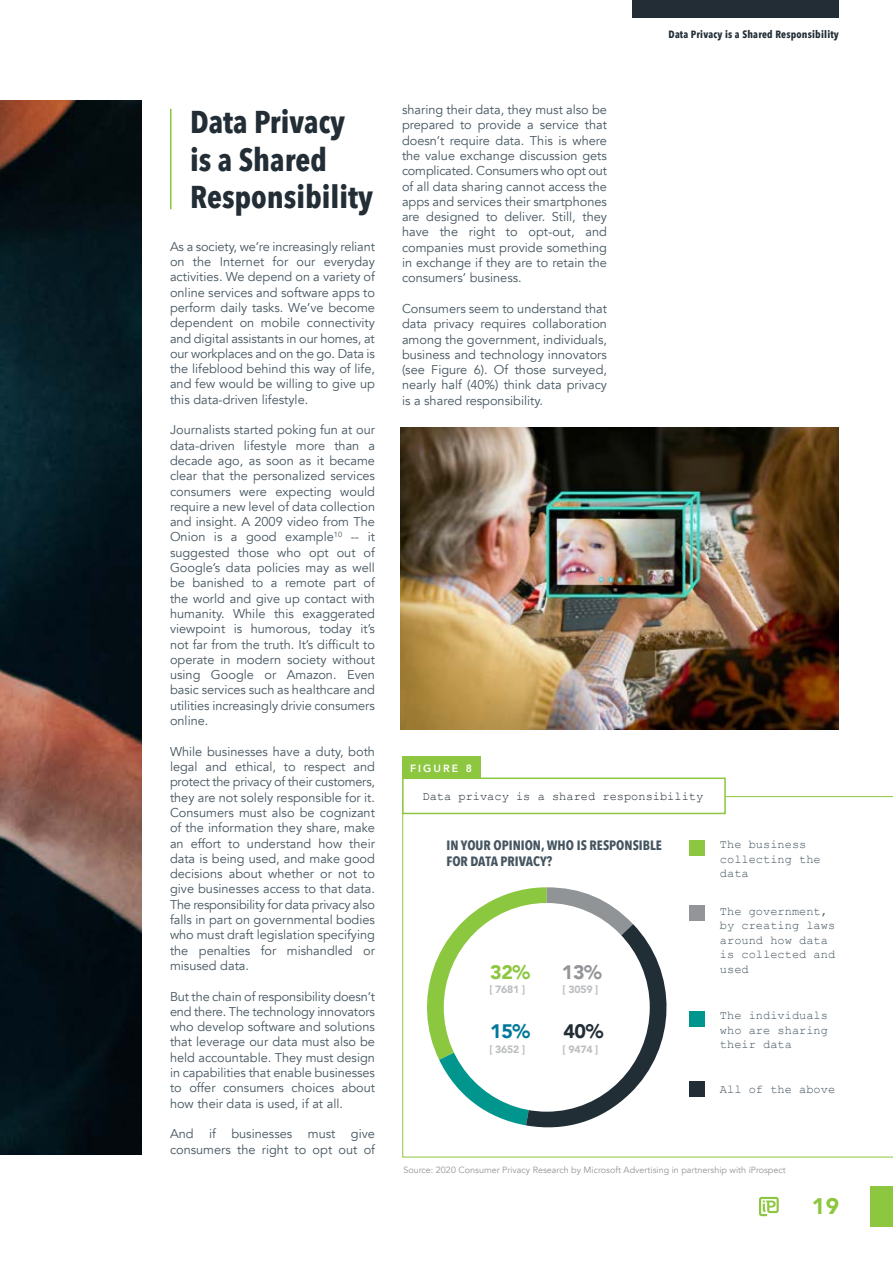
<style>
.page{position:relative;width:893px;height:1263px;background:#fff}
.page>*{position:absolute;margin:0;border:0;box-sizing:border-box;transform-origin:0 0}
.t1{font:700 31.5px/37.8px "Avenir Next Condensed";color:#222d35}
.t2{font:900 22.5px "Avenir";color:#8dc63f}
.t3{font:900 19.5px "Avenir";color:#01789a}
.t4{font:900 19.5px "Avenir";color:#8dc63f}
.t5{font:900 19.5px "Avenir";color:#222d35}
.t6{font:900 19.5px "Avenir";color:#939598}
.t7{font:700 13.5px/16.2px "Avenir Next Condensed";color:#455560}
.t8{font:12.75px/15.3px "Avenir";color:#455560;text-align:justify}
.t9{font:12px/14.4px "Courier New";color:#455560}
.t10{font:12px "Courier New";color:#222d35}
.t11{font:700 10.5px "Avenir Next Condensed";letter-spacing:.02em;color:#222d35}
.t12{font:900 10.5px "Avenir";letter-spacing:-.02em;color:#bcbec0}
.t13{font:800 10.5px "Avenir";letter-spacing:.2em;color:#fff}
.t14{font:9px "Avenir";color:#939598}
</style>
<div class="page">
<svg style="left:759px;top:1197px;width:20px;height:19px"></svg>
<div style="left:633px;top:0;width:206px;height:18px;background:#222d35"></div>
<div style="left:871px;top:1186px;width:22px;height:40px;background:#8dc63f"></div>
<img style="left:0;top:101px;width:141px;height:1054px">
<hr style="left:170px;top:109px;width:1px;height:100px;background:#8dc63f">
<svg style="left:402px;top:796px;width:491px;height:361px"></svg>
<div style="left:402px;top:777px;width:324px;height:37px;background:#fff;border:2px solid #8dc63f"></div>
<div style="left:402px;top:756px;width:79px;height:21px;background:#8dc63f"></div>
<div style="left:444px;top:903px;width:206px;height:209px;background:#fff;border-radius:50%"></div>
<img style="left:400px;top:428px;width:439px;height:302px">
<div style="left:690px;top:841px;width:15px;height:15px;background:#8dc63f"></div>
<div style="left:690px;top:906px;width:15px;height:15px;background:#939598"></div>
<div style="left:690px;top:1011px;width:15px;height:15px;background:#00958d"></div>
<div style="left:690px;top:1081px;width:15px;height:15px;background:#222d35"></div>
<h1 class="t1" style="left:190px;top:103px;width:184px">Data Privacy is a Shared<br>Responsibility</h1>
<p class="t8" style="left:170px;top:239px;width:207px">As a society, we’re increasingly reliant on the Internet for our everyday activities. We depend on a variety of online services and software apps to perform daily tasks. We’ve become dependent on mobile connectivity and digital assistants in our homes, at our workplaces and on the go. Data is the lifeblood behind this way of life, and few would be willing to give up this data-driven lifestyle.</p>
<p class="t8" style="left:170px;top:422px;width:207px">Journalists started poking fun at our data-driven lifestyle more than a decade ago, as soon as it became clear that the personalized services consumers were expecting would require a new level of data collection and insight. A 2009 video from The Onion is a good example<sup>10</sup> -- it suggested those who opt out of Google’s data policies may as well be banished to a remote part of the world and give up contact with humanity. While this exaggerated viewpoint is humorous, today it’s not far from the truth. It’s difficult to operate in modern society without using Google or Amazon. Even basic services such as healthcare and utilities increasingly drivie consumers online.</p>
<p class="t8" style="left:170px;top:744px;width:207px">While businesses have a duty, both legal and ethical, to respect and protect the privacy of their customers, they are not solely responsible for it.<br>Consumers must also be cognizant of the information they share, make an effort to understand how their data is being used, and make good decisions about whether or not to give businesses access to that data.<br>The responsibility for data privacy also falls in part on governmental bodies who must draft legislation specifying the penalties for mishandled or misused data.</p>
<p class="t8" style="left:170px;top:989px;width:207px">But the chain of responsibility doesn’t end there. The technology innovators who develop software and solutions that leverage our data must also be held accountable. They must design in capabilities that enable businesses to offer consumers choices about how their data is used, if at all.</p>
<p class="t8" style="left:170px;top:1126px;width:206px">And if businesses must give consumers the right to opt out of</p>
<p class="t8" style="left:402px;top:102px;width:206px">sharing their data, they must also be prepared to provide a service that doesn’t require data. This is where the value exchange discussion gets complicated. Consumers who opt out of all data sharing cannot access the apps and services their smartphones are designed to deliver. Still, they have the right to opt-out, and companies must provide something in exchange if they are to retain the consumers’ business.</p>
<p class="t8" style="left:402px;top:301px;width:206px">Consumers seem to understand that data privacy requires collaboration among the government, individuals, business and technology innovators (see Figure 6). Of those surveyed, nearly half (40%) think data privacy is a shared responsibility.</p>
<p class="t11" style="left:669px;top:28px;width:172px">Data Privacy is a Shared Responsibility</p>
<p class="t13" style="left:410px;top:760px;width:63px">FIGURE 8</p>
<p class="t10" style="left:422px;top:788px;width:282px">Data privacy is a shared responsibility</p>
<p class="t7" style="left:446px;top:837px;width:217px">IN YOUR OPINION, WHO IS RESPONSIBLE<br>FOR DATA PRIVACY?</p>
<h3 class="t4" style="left:490px;top:955px;width:41px">32%</h3>
<p class="t12" style="left:489px;top:981px;width:37px">[ 7681 ]</p>
<h3 class="t6" style="left:562px;top:955px;width:41px">13%</h3>
<p class="t12" style="left:562px;top:981px;width:37px">[ 3059 ]</p>
<h3 class="t3" style="left:490px;top:1014px;width:41px">15%</h3>
<h3 class="t5" style="left:563px;top:1014px;width:41px">40%</h3>
<p class="t12" style="left:489px;top:1040px;width:37px">[ 3652 ]</p>
<p class="t12" style="left:562px;top:1040px;width:37px">[ 9474 ]</p>
<p class="t9" style="left:720px;top:837px;width:102px">The business collecting the data</p>
<p class="t9" style="left:720px;top:904px;width:117px">The government, by creating laws around how data is collected and used</p>
<p class="t9" style="left:720px;top:1008px;width:109px;text-align:justify">The individuals who are sharing their data</p>
<p class="t9" style="left:720px;top:1081px;width:117px">All of the above</p>
<p class="t14" style="left:403px;top:1164px;width:384px">Source: 2020 Consumer Privacy Research by Microsoft Advertising in partnership with iProspect</p>
<h2 class="t2" style="left:812px;top:1186px;width:29px">19</h2>
</div>
